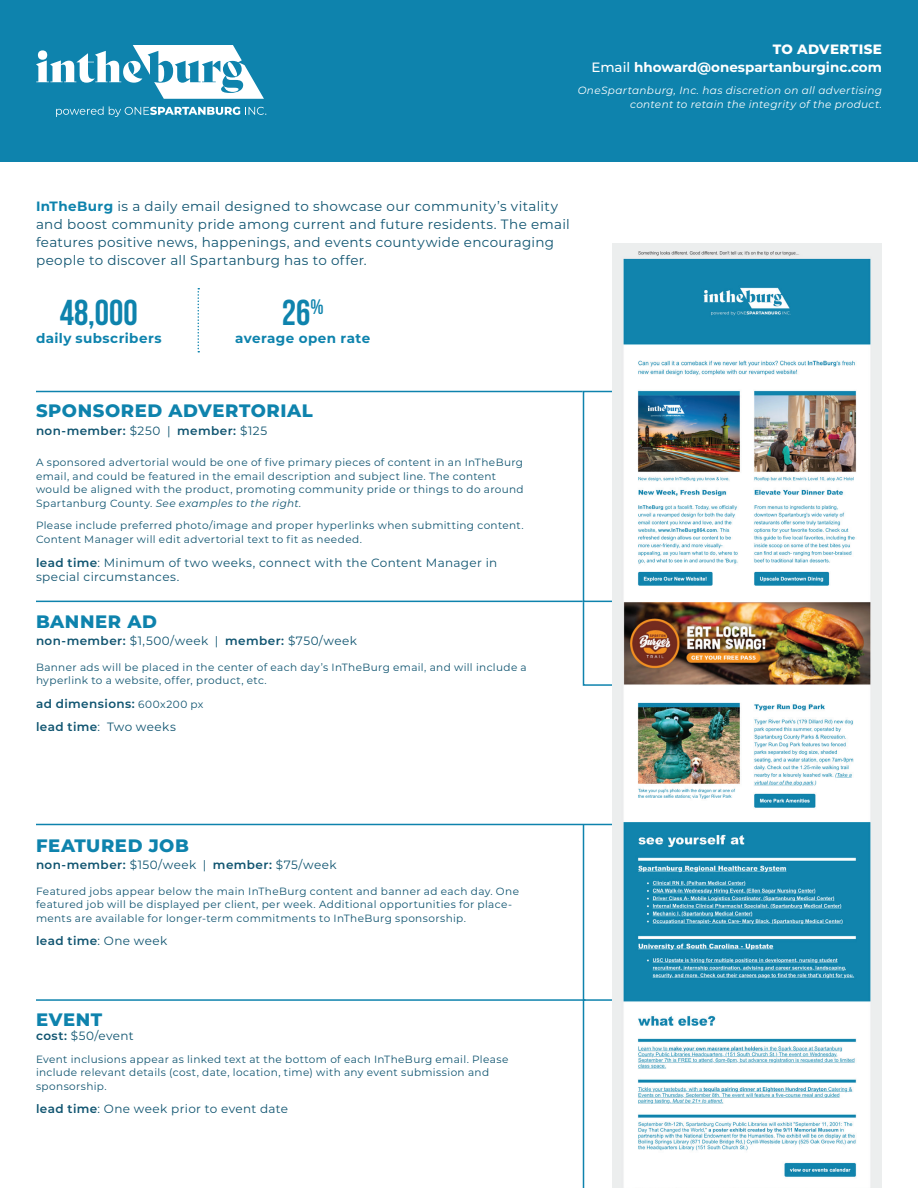
<style>
.page{position:relative;width:918px;height:1188px;background:#fff}
.page>*{position:absolute;margin:0;border:0;box-sizing:border-box;transform-origin:0 0}
.t1{font:700 36px "Bebas Neue";color:#0e83ad}
.t2{font:800 18px "Montserrat";letter-spacing:.03em;color:#0e83ad}
.t3{font:13.5px/18px "Montserrat";letter-spacing:.025em;color:#0f5470}
.t4{font:700 13.5px/18px "Montserrat";color:#fff;text-align:right}
.t5{font:700 13.5px "Montserrat";letter-spacing:.03em;color:#0e83ad}
.t6{font:12px/14.4px "Montserrat";letter-spacing:.03em;color:#0f5470}
.t7{font:600 12px/23.4px "Montserrat";letter-spacing:.035em;color:#0f5470}
.t8{font:10.5px/13.5px "Montserrat";letter-spacing:.035em;color:#0f5470}
.t9{font:italic 10.5px/13.5px "Montserrat";letter-spacing:.03em;color:#fff;text-align:right}
.s1{font-weight:800}
.s2{font-weight:500}
.s3{font-weight:700;color:#0e83ad}
.s4{font-weight:400}
.s5{font-style:italic}
.s6{font-weight:600}
.s7{font-weight:400;font-size:10.5px}
</style>
<div class="page">
<div style="left:583px;top:391px;width:31px;height:211px;border:2px solid #0e83ad"></div>
<svg style="left:582px;top:601px;width:30px;height:85px"></svg>
<svg style="left:582px;top:823px;width:30px;height:365px"></svg>
<hr style="left:36px;top:391px;width:547px;height:1px;background:#0e83ad">
<hr style="left:36px;top:601px;width:547px;height:1px;background:#0e83ad">
<hr style="left:36px;top:824px;width:578px;height:1px;background:#0e83ad">
<hr style="left:36px;top:999px;width:549px;height:2px;background:#0e83ad">
<div style="left:0;top:0;width:918px;height:162px;background:#0e83ad"></div>
<svg style="left:198px;top:288px;width:1px;height:64px"></svg>
<img style="left:612px;top:243px;width:270px;height:945px">
<svg style="left:56px;top:106px;width:210px;height:11px"></svg>
<svg style="left:36px;top:45px;width:228px;height:54px"></svg>
<p class="t4" style="left:591px;top:39px;width:292px"><span class="s1">TO ADVERTISE<br></span><span class="s2">Email</span> hhoward@onespartanburginc.com</p>
<p class="t9" style="left:578px;top:83px;width:306px">OneSpartanburg, Inc. has discretion on all advertising content to retain the integrity of the product.</p>
<p class="t3" style="left:36px;top:197px;width:535px"><span class="s3">InTheBurg</span> is a daily email designed to showcase our community’s vitality and boost community pride among current and future residents. The email features positive news, happenings, and events countywide encouraging people to discover all Spartanburg has to offer.</p>
<h1 class="t1" style="left:60px;top:293px;width:79px">48,000</h1>
<p class="t5" style="left:36px;top:328px;width:127px">daily subscribers</p>
<h1 class="t1" style="left:282px;top:293px;width:43px">26<sup>%</sup></h1>
<p class="t5" style="left:235px;top:328px;width:136px">average open rate</p>
<h2 class="t2" style="left:36px;top:398px;width:278px">SPONSORED ADVERTORIAL</h2>
<p class="t7" style="left:36px;top:418px;width:233px">non-member: <span class="s4">$250 |</span> member: <span class="s4">$125</span></p>
<p class="t8" style="left:36px;top:455px;width:489px">A sponsored advertorial would be one of five primary pieces of content in an InTheBurg email, and could be featured in the email description and subject line. The content would be aligned with the product, promoting community pride or things to do around Spartanburg County. <span class="s5">See examples to the right.</span></p>
<p class="t8" style="left:36px;top:518px;width:489px;line-height:14.4px">Please include preferred photo/image and proper hyperlinks when submitting content.<br>Content Manager will edit advertorial text to fit as needed.</p>
<p class="t6" style="left:36px;top:555px;width:463px"><span class="s6">lead time</span>: Minimum of two weeks, connect with the Content Manager in special circumstances.</p>
<h2 class="t2" style="left:36px;top:608px;width:122px">BANNER AD</h2>
<p class="t6" style="left:36px;top:633px;width:323px"><span class="s6">non-member:</span> $1,500/week | <span class="s6">member:</span> $750/week</p>
<p class="t8" style="left:36px;top:660px;width:492px">Banner ads will be placed in the center of each day’s InTheBurg email, and will include a hyperlink to a website, offer, product, etc.</p>
<p class="t7" style="left:36px;top:691px;width:169px">ad dimensions: <span class="s7">600x200 px </span>lead time<span class="s4">: Two weeks</span></p>
<h2 class="t2" style="left:36px;top:832px;width:154px">FEATURED JOB</h2>
<p class="t7" style="left:36px;top:853px;width:302px">non-member: <span class="s4">$150/week |</span> member: <span class="s4">$75/week</span></p>
<p class="t8" style="left:36px;top:884px;width:485px">Featured jobs appear below the main InTheBurg content and banner ad each day. One featured job will be displayed per client, per week. Additional opportunities for place&shy;ments are available for longer-term commitments to InTheBurg sponsorship.</p>
<p class="t7" style="left:36px;top:928px;width:133px">lead time<span class="s4">: One week</span></p>
<h2 class="t2" style="left:36px;top:1006px;width:68px">EVENT</h2>
<p class="t6" style="left:36px;top:1028px;width:99px"><span class="s6">cost:</span> $50/event</p>
<p class="t8" style="left:36px;top:1052px;width:474px">Event inclusions appear as linked text at the bottom of each InTheBurg email. Please include relevant details (cost, date, location, time) with any event submission and sponsorship.</p>
<p class="t6" style="left:36px;top:1101px;width:254px"><span class="s6">lead time</span>: One week prior to event date</p>
</div>
